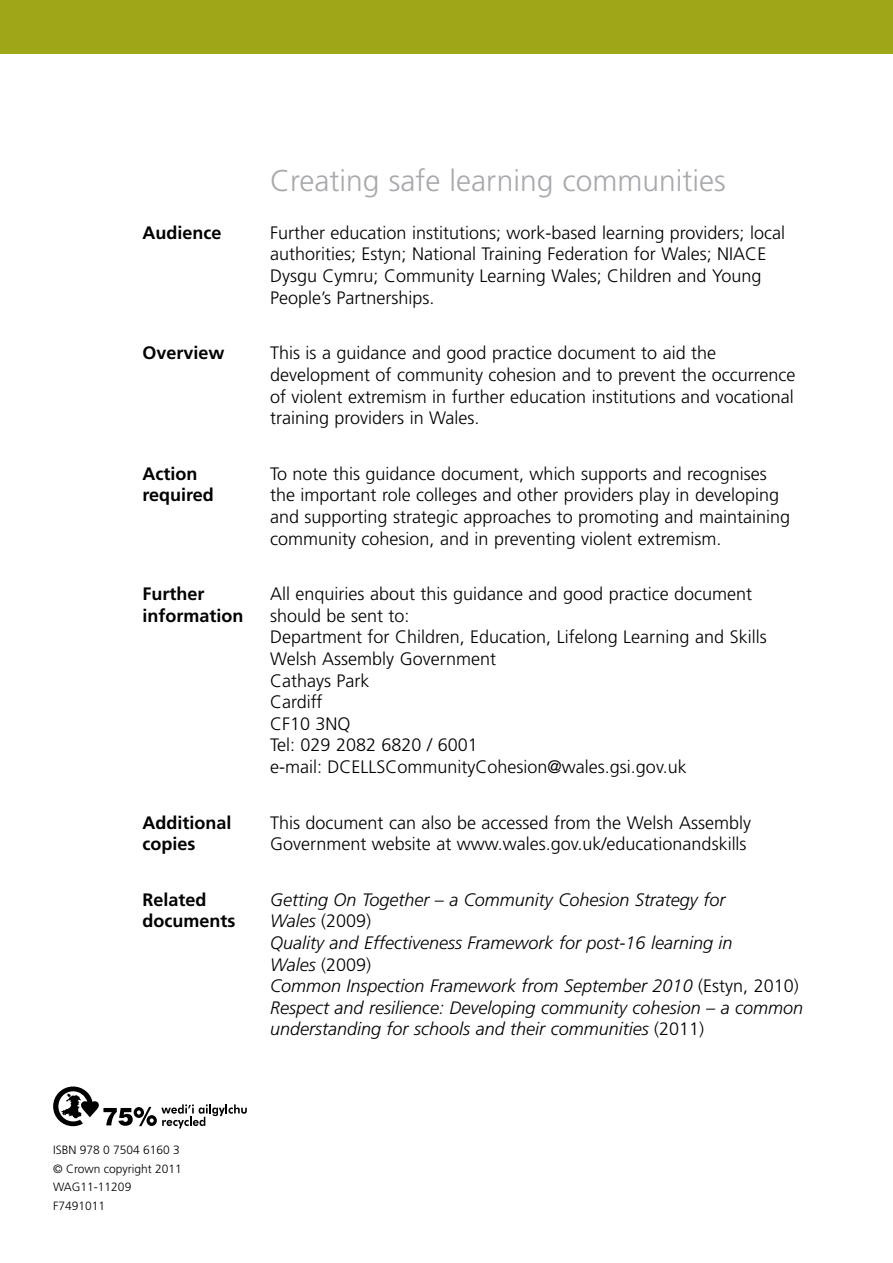
<style>
.page{position:relative;width:893px;height:1263px;background:#fff}
.page>*{position:absolute;margin:0;border:0;box-sizing:border-box;transform-origin:0 0}
.t1{font:300 30px "Frutiger LT Std";color:#a7a9ac}
.t2{font:300 18px/21.6px "Frutiger LT Std";color:#000}
.t3{font:italic 300 18px/21.6px "Frutiger LT Std";color:#000}
.t4{font:700 18px "Frutiger LT Std";color:#000}
.t5{font:300 12px/18.6px "Frutiger LT Std";color:#000}
.s1{font-style:normal}
</style>
<div class="page">
<svg style="left:53px;top:1086px;width:194px;height:42px"></svg>
<div style="left:0;top:0;width:893px;height:53px;background:#9fa617"></div>
<h1 class="t1" style="left:270px;top:164px;width:457px">Creating safe learning communities</h1>
<p class="t4" style="left:142px;top:222px;width:81px">Audience</p>
<p class="t2" style="left:270px;top:222px;width:517px">Further education institutions; work-based learning providers; local authorities; Estyn; National Training Federation for Wales; NIACE Dysgu Cymru; Community Learning Wales; Children and Young People’s Partnerships.</p>
<p class="t4" style="left:142px;top:342px;width:84px">Overview</p>
<p class="t2" style="left:270px;top:343px;width:527px">This is a guidance and good practice document to aid the development of community cohesion and to prevent the occurrence of violent extremism in further education institutions and vocational training providers in Wales.</p>
<p class="t4" style="left:142px;top:463px;width:56px">Action</p>
<p class="t2" style="left:270px;top:463px;width:498px">To note this guidance document, which supports and recognises</p>
<p class="t4" style="left:142px;top:484px;width:73px">required</p>
<p class="t2" style="left:270px;top:485px;width:522px">the important role colleges and other providers play in developing and supporting strategic approaches to promoting and maintaining community cohesion, and in preventing violent extremism.</p>
<p class="t4" style="left:142px;top:583px;width:64px">Further</p>
<p class="t2" style="left:270px;top:583px;width:484px">All enquiries about this guidance and good practice document</p>
<p class="t4" style="left:142px;top:605px;width:103px">information</p>
<p class="t2" style="left:270px;top:605px;width:498px">should be sent to:<br>Department for Children, Education, Lifelong Learning and Skills<br>Welsh Assembly Government<br>Cathays Park<br>Cardiff<br>CF10 3NQ<br>Tel: 029 2082 6820 / 6001<br>e-mail: DCELLSCommunityCohesion@wales.gsi.gov.uk</p>
<p class="t4" style="left:142px;top:812px;width:91px">Additional</p>
<p class="t2" style="left:270px;top:812px;width:482px">This document can also be accessed from the Welsh Assembly</p>
<p class="t4" style="left:142px;top:833px;width:54px">copies</p>
<p class="t2" style="left:270px;top:833px;width:478px">Government website at www.wales.gov.uk/educationandskills</p>
<p class="t4" style="left:142px;top:889px;width:66px">Related</p>
<p class="t3" style="left:270px;top:889px;width:457px">Getting On Together – a Community Cohesion Strategy for</p>
<p class="t4" style="left:142px;top:911px;width:94px">documents</p>
<p class="t3" style="left:270px;top:911px;width:535px">Wales <span class="s1">(2009)<br></span>Quality and Effectiveness Framework for post-16 learning in<br>Wales <span class="s1">(2009)<br></span>Common Inspection Framework from September 2010 <span class="s1">(Estyn, 2010)<br></span>Respect and resilience: Developing community cohesion – a common understanding for schools and their communities <span class="s1">(2011)</span></p>
<p class="t5" style="left:53px;top:1140px;width:130px">ISBN 978 0 7504 6160 3 © Crown copyright 2011<br>WAG11-11209<br>F7491011</p>
</div>
